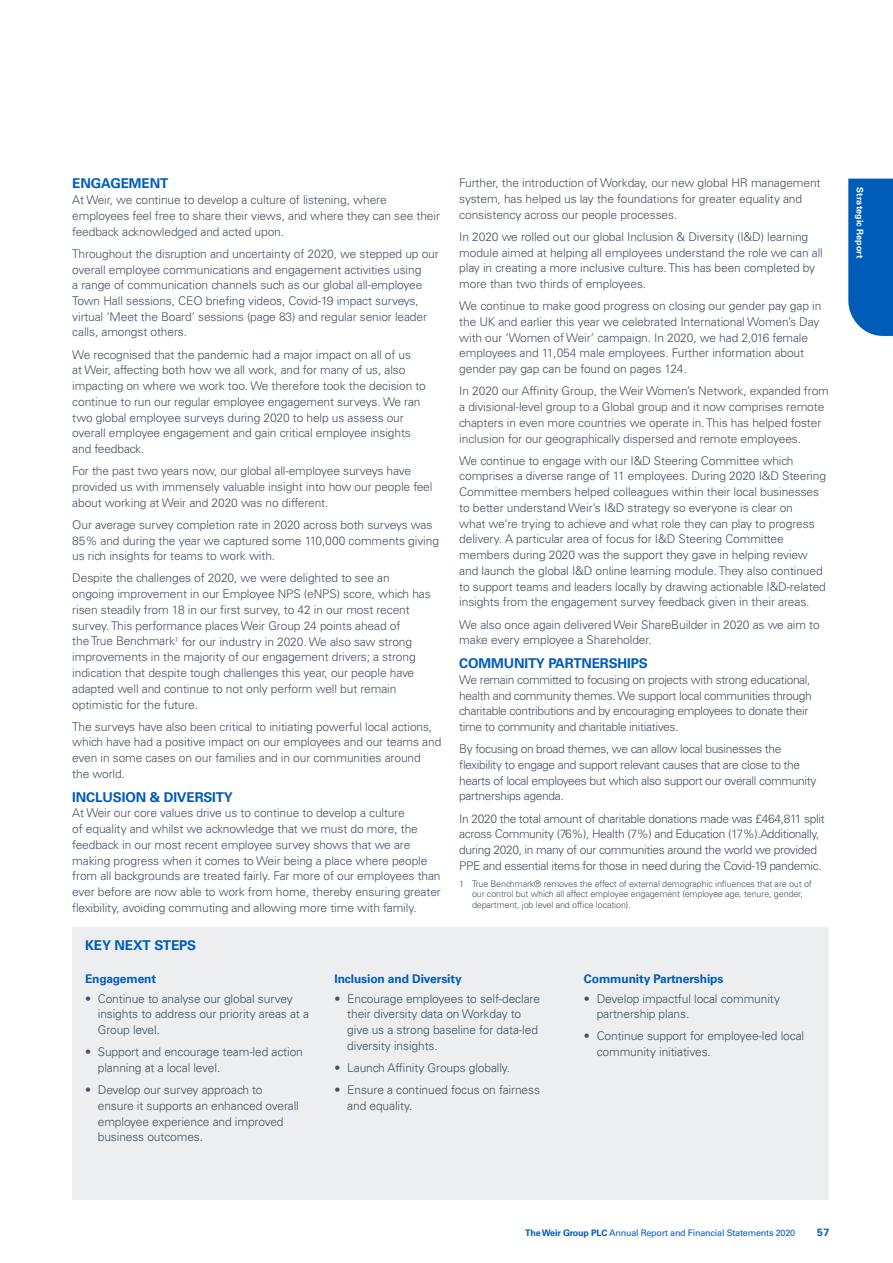
<style>
.page{position:relative;width:893px;height:1263px;background:#fff}
.page>*{position:absolute;margin:0;border:0;box-sizing:border-box;transform-origin:0 0}
.t1{font:700 13.5px "Univers LT Std";letter-spacing:-.01em;color:#005cb9}
.t2{font:300 12px/15.8px "Univers LT Std";letter-spacing:-.01em;color:#415364}
.t3{font:300 12px/15.8px "Univers LT Std";letter-spacing:-.03em;color:#415364}
.t4{font:700 12px "Univers LT Std";letter-spacing:-.01em;color:#005cb9}
.t5{font:700 10.5px "Univers LT Std";color:#005cb9}
.t6{font:300 9px/10.5px "Univers LT Std";letter-spacing:-.015em;color:#415364}
.t7{font:9px "Univers LT Std";letter-spacing:-.02em;color:#005cb9}
.t8{font:700 9px "Univers LT Std";letter-spacing:.01em;color:#fff}
.s1{font-weight:700}
</style>
<div class="page">
<div style="left:72px;top:927px;width:757px;height:272px;background:#eceeef"></div>
<div style="left:848px;top:179px;width:45px;height:157px;background:#005cb9"></div>
<p class="t1" style="left:72px;top:176px;width:98px">ENGAGEMENT</p>
<p class="t2" style="left:72px;top:192px;width:369px">At Weir, we continue to develop a culture of listening, where employees feel free to share their views, and where they can see their feedback acknowledged and acted upon.</p>
<p class="t2" style="left:72px;top:246px;width:368px">Throughout the disruption and uncertainty of 2020, we stepped up our overall employee communications and engagement activities using<br>a range of communication channels such as our global all-employee Town Hall sessions, CEO briefing videos, Covid-19 impact surveys, virtual ‘Meet the Board’ sessions (page 83) and regular senior leader calls, amongst others.</p>
<p class="t2" style="left:72px;top:346px;width:355px">We recognised that the pandemic had a major impact on all of us<br>at Weir, affecting both how we all work, and for many of us, also impacting on where we work too. We therefore took the decision to continue to run our regular employee engagement surveys. We ran two global employee surveys during 2020 to help us assess our overall employee engagement and gain critical employee insights and feedback.</p>
<p class="t2" style="left:72px;top:463px;width:362px">For the past two years now, our global all-employee surveys have provided us with immensely valuable insight into how our people feel about working at Weir and 2020 was no different.</p>
<p class="t2" style="left:72px;top:517px;width:368px">Our average survey completion rate in 2020 across both surveys was<br>85% and during the year we captured some 110,000 comments giving us rich insights for teams to work with.</p>
<p class="t2" style="left:72px;top:570px;width:360px">Despite the challenges of 2020, we were delighted to see an ongoing improvement in our Employee NPS (eNPS) score, which has risen steadily from 18 in our first survey, to 42 in our most recent survey. This performance places Weir Group 24 points ahead of<br>the True Benchmark<sup>1</sup> for our industry in 2020. We also saw strong improvements in the majority of our engagement drivers; a strong indication that despite tough challenges this year, our people have adapted well and continue to not only perform well but remain optimistic for the future.</p>
<p class="t2" style="left:72px;top:718px;width:371px">The surveys have also been critical to initiating powerful local actions, which have had a positive impact on our employees and our teams and even in some cases on our families and in our communities around<br>the world.</p>
<p class="t1" style="left:72px;top:789px;width:162px">INCLUSION &amp; DIVERSITY</p>
<p class="t2" style="left:72px;top:805px;width:370px">At Weir our core values drive us to continue to develop a culture<br>of equality and whilst we acknowledge that we must do more, the feedback in our most recent employee survey shows that we are making progress when it comes to Weir being a place where people from all backgrounds are treated fairly. Far more of our employees than ever before are now able to work from home, thereby ensuring greater flexibility, avoiding commuting and allowing more time with family.</p>
<p class="t2" style="left:459px;top:175px;width:363px">Further, the introduction of Workday, our new global HR management system, has helped us lay the foundations for greater equality and consistency across our people processes.</p>
<p class="t2" style="left:459px;top:229px;width:365px">In 2020 we rolled out our global Inclusion &amp; Diversity (I&amp;D) learning module aimed at helping all employees understand the role we can all play in creating a more inclusive culture. This has been completed by more than two thirds of employees.</p>
<p class="t2" style="left:459px;top:298px;width:364px">We continue to make good progress on closing our gender pay gap in the UK and earlier this year we celebrated International Women’s Day with our ‘Women of Weir’ campaign. In 2020, we had 2,016 female employees and 11,054 male employees. Further information about gender pay gap can be found on pages 124.</p>
<p class="t2" style="left:459px;top:383px;width:371px">In 2020 our Affinity Group, the Weir Women’s Network, expanded from a divisional-level group to a Global group and it now comprises remote chapters in even more countries we operate in. This has helped foster inclusion for our geographically dispersed and remote employees.</p>
<p class="t2" style="left:459px;top:453px;width:368px">We continue to engage with our I&amp;D Steering Committee which comprises a diverse range of 11 employees. During 2020 I&amp;D Steering Committee members helped colleagues within their local businesses to better understand Weir’s I&amp;D strategy so everyone is clear on<br>what we’re trying to achieve and what role they can play to progress delivery. A particular area of focus for I&amp;D Steering Committee members during 2020 was the support they gave in helping review and launch the global I&amp;D online learning module. They also continued to support teams and leaders locally by drawing actionable I&amp;D-related insights from the engagement survey feedback given in their areas.</p>
<p class="t2" style="left:459px;top:616px;width:362px">We also once again delivered Weir ShareBuilder in 2020 as we aim to make every employee a Shareholder.</p>
<p class="t1" style="left:459px;top:655px;width:190px">COMMUNITY PARTNERSHIPS</p>
<p class="t3" style="left:459px;top:672px;width:354px">We remain committed to focusing on projects with strong educational, health and community themes. We support local communities through charitable contributions and by encouraging employees to donate their time to community and charitable initiatives.</p>
<p class="t3" style="left:459px;top:741px;width:359px">By focusing on broad themes, we can allow local businesses the flexibility to engage and support relevant causes that are close to the hearts of local employees but which also support our overall community partnerships agenda.</p>
<p class="t3" style="left:459px;top:810px;width:367px">In 2020 the total amount of charitable donations made was £464,811 split across Community (76%), Health (7%) and Education (17%).Additionally, during 2020, in many of our communities around the world we provided PPE and essential items for those in need during the Covid-19 pandemic.</p>
<p class="t6" style="left:472px;top:878px;width:341px;text-indent:-13px">1 True Benchmark® removes the effect of external demographic influences that are out of our control but which all affect employee engagement (employee age, tenure, gender, department, job level and office location).</p>
<p class="t1" style="left:85px;top:937px;width:113px">KEY NEXT STEPS</p>
<p class="t4" style="left:85px;top:971px;width:73px">Engagement</p>
<p class="t2" style="left:98px;top:990px;width:213px;text-indent:-13px">• Continue to analyse our global survey insights to address our priority areas at a<br>Group level.</p>
<p class="t2" style="left:98px;top:1044px;width:207px;text-indent:-13px">• Support and encourage team-led action planning at a local level.</p>
<p class="t2" style="left:98px;top:1082px;width:203px;text-indent:-13px">• Develop our survey approach to ensure it supports an enhanced overall employee experience and improved business outcomes.</p>
<p class="t4" style="left:334px;top:971px;width:129px">Inclusion and Diversity</p>
<p class="t2" style="left:347px;top:990px;width:194px;text-indent:-13px">• Encourage employees to self-declare their diversity data on Workday to give us a strong baseline for data-led diversity insights.</p>
<p class="t2" style="left:334px;top:1060px;width:177px">• Launch Affinity Groups globally.</p>
<p class="t2" style="left:347px;top:1082px;width:194px;text-indent:-13px">• Ensure a continued focus on fairness and equality.</p>
<p class="t4" style="left:584px;top:971px;width:141px">Community Partnerships</p>
<p class="t2" style="left:597px;top:990px;width:185px;text-indent:-13px">• Develop impactful local community partnership plans.</p>
<p class="t2" style="left:597px;top:1028px;width:209px;text-indent:-13px">• Continue support for employee-led local community initiatives.</p>
<p class="t8" style="left:865px;top:187px;width:73px;rotate:90deg">Strategic Report</p>
<p class="t7" style="left:525px;top:1228px;width:272px"><span class="s1">The Weir Group PLC</span> Annual Report and Financial Statements 2020</p>
<p class="t5" style="left:817px;top:1226px;width:14px">57</p>
</div>
